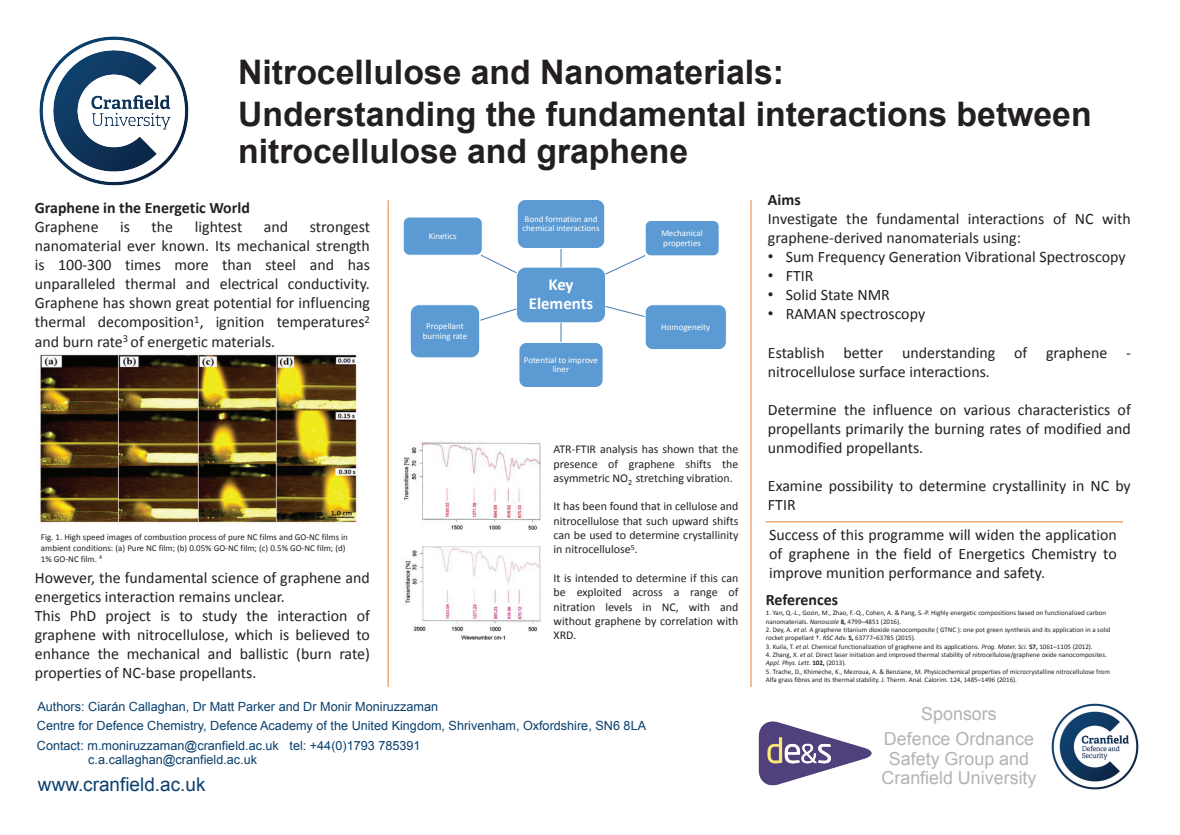
<style>
.page{position:relative;width:1180px;height:835px;background:#fff}
.page>*{position:absolute;margin:0;border:0;box-sizing:border-box;transform-origin:0 0}
.t1{font:700 33.77px/42.4px "Arial";color:#231f20}
.t2{font:18.93px "Arial";color:#0a406d}
.t3{font:17.88px/25.3px "Arial";color:#b2b3b7;text-align:center}
.t4{font:700 16.87px/18.6px "Calibri";color:#fff;text-align:center}
.t5{font:15.92px/19.1px "Calibri";color:#231f20}
.t6{font:700 15.92px "Calibri";color:#231f20}
.t7{font:12.63px/19.6px "Arial";color:#0a406d}
.t8{font:11.9px/14.3px "Calibri";color:#231f20;text-align:justify}
.t9{font:8.92px/10.7px "Calibri";color:#231f20}
.t10{font:8.92px/9.8px "Calibri";color:#fff}
.t11{font:6.96px/8.3px "Calibri";color:#231f20}
.s1{font-family:"Arial"}
.s2{font-style:italic}
.s3{font-weight:700}
</style>
<div class="page">
<img style="left:39px;top:36px;width:150px;height:150px">
<hr style="left:751px;top:200px;width:1px;height:486px;background:#ee7d2f">
<hr style="left:388px;top:200px;width:1px;height:486px;background:#ee7d2f">
<img style="left:758px;top:721px;width:114px;height:64px">
<img style="left:1052px;top:703px;width:86px;height:86px">
<div style="left:516px;top:267px;width:90px;height:56px;background:#5c9ad3;border:1px solid #fff;border-radius:9px"></div>
<svg style="left:481px;top:254px;width:36px;height:19px"></svg>
<div style="left:403px;top:217px;width:79px;height:38px;background:#5c9ad3;border:1px solid #fff;border-radius:6px"></div>
<svg style="left:605px;top:255px;width:41px;height:20px"></svg>
<div style="left:645px;top:220px;width:74px;height:36px;background:#5c9ad3;border:1px solid #fff;border-radius:6px"></div>
<svg style="left:605px;top:306px;width:40px;height:11px"></svg>
<div style="left:645px;top:304px;width:81px;height:46px;background:#5c9ad3;border:1px solid #fff;border-radius:7px"></div>
<svg style="left:561px;top:323px;width:1px;height:19px"></svg>
<div style="left:519px;top:342px;width:84px;height:45px;background:#5c9ad3;border:1px solid #fff;border-radius:8px"></div>
<svg style="left:480px;top:308px;width:37px;height:13px"></svg>
<div style="left:410px;top:304px;width:70px;height:54px;background:#5c9ad3;border:1px solid #fff;border-radius:9px"></div>
<svg style="left:561px;top:249px;width:1px;height:18px"></svg>
<div style="left:517px;top:199px;width:88px;height:50px;background:#5c9ad3;border:1px solid #fff;border-radius:8px"></div>
<img style="left:37px;top:354px;width:321px;height:170px">
<hr style="left:765px;top:521px;width:358px;height:1px;background:#ee7d2f">
<img style="left:403px;top:440px;width:138px;height:89px">
<img style="left:405px;top:546px;width:136px;height:94px">
<h1 class="t1" style="left:238px;top:52px;width:855px">Nitrocellulose and Nanomaterials:<br>Understanding the fundamental interactions between</h1>
<h1 class="t1" style="left:238px;top:131px;width:452px">nitrocellulose and graphene</h1>
<p class="t6" style="left:35px;top:196px;width:217px">Graphene in the Energetic World</p>
<p class="t5" style="left:35px;top:217px;width:65px">Graphene</p>
<p class="t5" style="left:120px;top:217px;width:11px">is</p>
<p class="t5" style="left:152px;top:217px;width:23px">the</p>
<p class="t5" style="left:195px;top:217px;width:49px">lightest</p>
<p class="t5" style="left:264px;top:217px;width:26px">and</p>
<p class="t6" style="left:768px;top:188px;width:34px">Aims</p>
<p class="t5" style="left:768px;top:209px;width:364px">Investigate the fundamental interactions of NC with graphene-derived nanomaterials using:</p>
<p class="t5" style="left:768px;top:247px;width:359px"><span class="s1">•</span> Sum Frequency Generation Vibrational Spectroscopy</p>
<p class="t5" style="left:768px;top:266px;width:47px"><span class="s1">•</span> FTIR</p>
<p class="t5" style="left:768px;top:285px;width:123px"><span class="s1">•</span> Solid State NMR</p>
<p class="t5" style="left:768px;top:304px;width:159px"><span class="s1">•</span> RAMAN spectroscopy</p>
<p class="t5" style="left:768px;top:342px;width:364px">Establish better understanding of graphene - nitrocellulose surface interactions.</p>
<p class="t5" style="left:768px;top:399px;width:364px;text-align:justify">Determine the influence on various characteristics of propellants primarily the burning rates of modified and unmodified propellants.</p>
<p class="t5" style="left:768px;top:476px;width:364px">Examine possibility to determine crystallinity in NC by<br>FTIR</p>
<p class="t10" style="left:522px;top:213px;width:79px">Bond formation and chemical interactions</p>
<p class="t5" style="left:35px;top:217px;width:337px;text-align:justify;text-indent:275px">strongest nanomaterial ever known. Its mechanical strength is 100-300 times more than steel and has unparalleled thermal and electrical conductivity.<br>Graphene has shown great potential for influencing thermal decomposition<sup>1</sup>, ignition temperatures<sup>2 </sup>and burn rate<sup>3</sup> of energetic materials.</p>
<p class="t10" style="left:429px;top:230px;width:30px">Kinetics</p>
<p class="t10" style="left:661px;top:228px;width:43px">Mechanical properties</p>
<p class="t4" style="left:529px;top:275px;width:66px">Key<br>Elements</p>
<p class="t10" style="left:423px;top:321px;width:46px;text-align:center">Propellant burning rate</p>
<p class="t10" style="left:661px;top:321px;width:50px">Homogeneity</p>
<p class="t10" style="left:524px;top:354px;width:76px;text-align:center">Potential to improve liner</p>
<p class="t8" style="left:553px;top:441px;width:186px">ATR-FTIR analysis has shown that the presence of graphene shifts the asymmetric NO<sub>2</sub> stretching vibration.</p>
<p class="t8" style="left:553px;top:499px;width:186px">It has been found that in cellulose and nitrocellulose that such upward shifts can be used to determine crystallinity in nitrocellulose<sup>5</sup>.</p>
<p class="t8" style="left:553px;top:570px;width:186px">It is intended to determine if this can be exploited across a range of nitration levels in NC, with and without graphene by correlation with XRD.</p>
<p class="t9" style="left:41px;top:531px;width:308px">Fig. 1. High speed images of combustion process of pure NC films and GO-NC films in ambient conditions: (a) Pure NC film; (b) 0.05% GO-NC film; (c) 0.5% GO-NC film; (d)<br>1% GO-NC film. <sup>4</sup></p>
<p class="t5" style="left:769px;top:524px;width:349px;text-align:justify">Success of this programme will widen the application of graphene in the field of Energetics Chemistry to improve munition performance and safety.</p>
<p class="t5" style="left:35px;top:567px;width:337px">However, the fundamental science of graphene and energetics interaction remains unclear.<br>This PhD project is to study the interaction of graphene with nitrocellulose, which is believed to enhance the mechanical and ballistic (burn rate) properties of NC-base propellants.</p>
<p class="t6" style="left:766px;top:588px;width:74px">References</p>
<p class="t11" style="left:766px;top:608px;width:342px">1. Yan, Q.-L., Gozin, M., Zhao, F.-Q., Cohen, A. &amp; Pang, S.-P. Highly energetic compositions based on functionalized carbon nanomaterials. <span class="s2">Nanoscale</span> <span class="s3">8,</span> 4799–4851 (2016).</p>
<p class="t11" style="left:766px;top:625px;width:346px">2. Dey, A. <span class="s2">et al.</span> A graphene titanium dioxide nanocomposite ( GTNC ): one pot green synthesis and its application in a solid rocket propellant †. <span class="s2">RSC Adv.</span> <span class="s3">5,</span> 63777–63785 (2015).</p>
<p class="t11" style="left:766px;top:641px;width:328px">3. Kuila, T. <span class="s2">et al.</span> Chemical functionalization of graphene and its applications. <span class="s2">Prog. Mater. Sci.</span> <span class="s3">57,</span> 1061–1105 (2012).</p>
<p class="t11" style="left:766px;top:650px;width:342px">4. Zhang, X. <span class="s2">et al.</span> Direct laser initiation and improved thermal stability of nitrocellulose/graphene oxide nanocomposites.<br><span class="s2">Appl. Phys. Lett.</span> <span class="s3">102,</span> (2013).</p>
<p class="t11" style="left:766px;top:666px;width:345px">5. Trache, D., Khimeche, K., Mezroua, A. &amp; Benziane, M. Physicochemical properties of microcrystalline nitrocellulose from<br>Alfa grass fibres and its thermal stability. J. Therm. Anal. Calorim. 124, 1485–1496 (2016).</p>
<p class="t7" style="left:37px;top:696px;width:611px">Authors: Ciarán Callaghan, Dr Matt Parker and Dr Monir Moniruzzaman<br>Centre for Defence Chemistry, Defence Academy of the United Kingdom, Shrivenham, Oxfordshire, SN6 8LA<br>Contact: m.moniruzzaman@cranfield.ac.uk tel: +44(0)1793 785391</p>
<p class="t7" style="left:88px;top:749px;width:170px">c.a.callaghan@cranfield.ac.uk</p>
<p class="t2" style="left:38px;top:772px;width:169px">www.cranfield.ac.uk</p>
<p class="t3" style="left:884px;top:701px;width:152px">Sponsors<br>Defence Ordnance</p>
<p class="t3" style="left:881px;top:748px;width:156px;line-height:19.3px">Safety Group and<br>Cranfield University</p>
</div>
